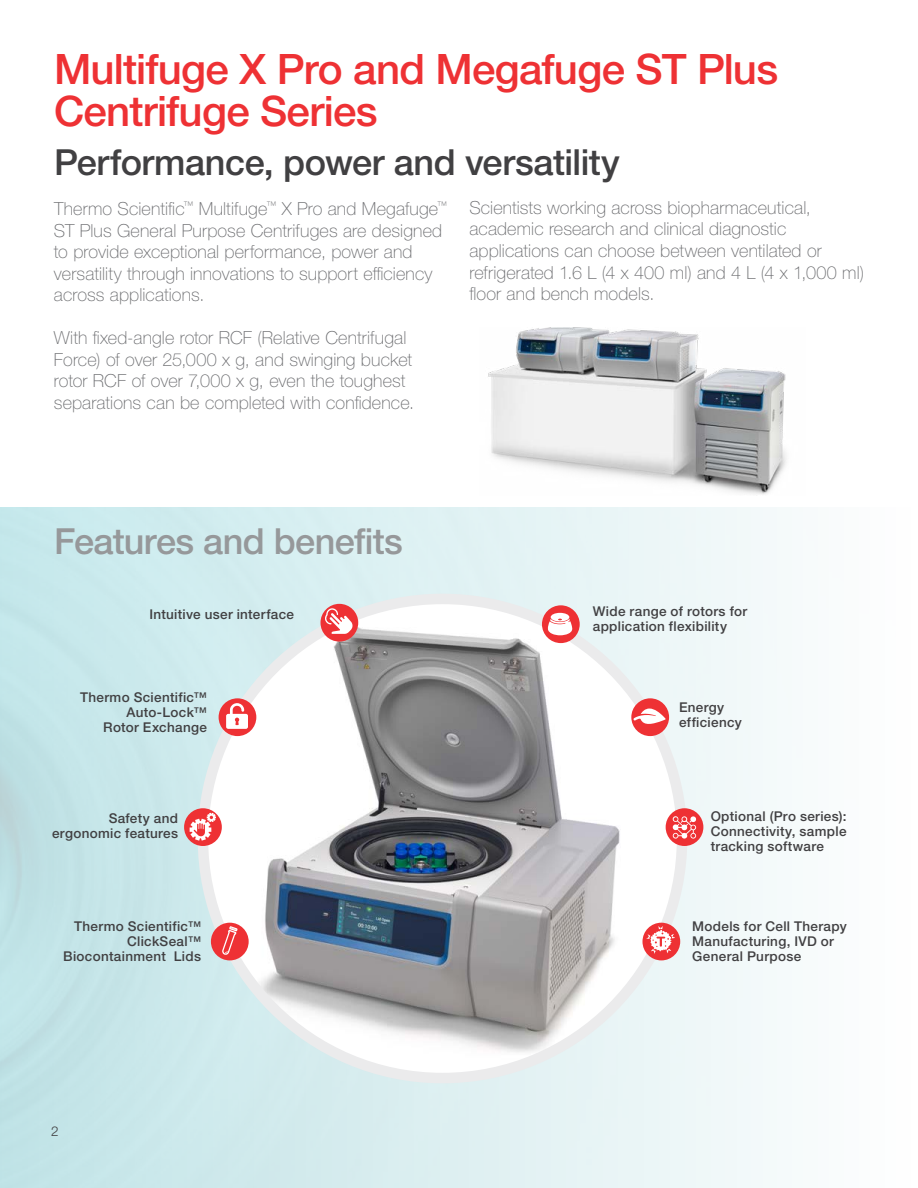
<style>
.page{position:relative;width:918px;height:1188px;background:#fff}
.page>*{position:absolute;margin:0;border:0;box-sizing:border-box;transform-origin:0 0}
.t1{font:500 42px/42px "Helvetica Neue LTW1 G";letter-spacing:-.02em;color:#ee3134}
.t2{font:500 36px "Helvetica Neue LTW1 G";letter-spacing:-.01em;color:#414042}
.t3{font:500 36px "Helvetica Neue LTW1 G";letter-spacing:-.015em;color:#96989a}
.t4{font:100 18px/21.6px "Helvetica Neue LTW1 G";letter-spacing:.005em;color:#696a6d}
.t5{font:500 13.5px/15px "Helvetica Neue LTW1 G";letter-spacing:.025em;color:#414042}
.t6{font:300 13.5px "Helvetica Neue LTW1 G";color:#414042}
</style>
<div class="page">
<img style="left:0;top:507px;width:777px;height:681px">
<img style="left:203px;top:609px;width:479px;height:463px">
<img style="left:488px;top:327px;width:299px;height:168px">
<div style="left:542px;top:605px;width:38px;height:38px;background:#ee3134;border-radius:50%"></div>
<svg style="left:548px;top:613px;width:24px;height:22px"></svg>
<div style="left:320px;top:604px;width:38px;height:38px;background:#ee3134;border-radius:50%"></div>
<svg style="left:325px;top:608px;width:27px;height:26px"></svg>
<div style="left:219px;top:698px;width:37px;height:38px;background:#ee3134;border-radius:50%"></div>
<svg style="left:226px;top:703px;width:22px;height:26px"></svg>
<div style="left:184px;top:808px;width:38px;height:38px;background:#ee3134;border-radius:50%"></div>
<svg style="left:190px;top:813px;width:26px;height:28px"></svg>
<div style="left:211px;top:923px;width:38px;height:37px;background:#ee3134;border-radius:50%"></div>
<svg style="left:222px;top:926px;width:16px;height:29px"></svg>
<div style="left:631px;top:698px;width:38px;height:38px;background:#ee3134;border-radius:50%"></div>
<svg style="left:633px;top:708px;width:33px;height:18px"></svg>
<div style="left:666px;top:808px;width:37px;height:38px;background:#ee3134;border-radius:50%"></div>
<svg style="left:673px;top:816px;width:23px;height:23px"></svg>
<div style="left:642px;top:923px;width:38px;height:37px;background:#ee3134;border-radius:50%"></div>
<svg style="left:647px;top:926px;width:28px;height:28px"></svg>
<h1 class="t1" style="left:54px;top:48px;width:726px">Multifuge X Pro and Megafuge ST Plus<br>Centrifuge Series</h1>
<h2 class="t2" style="left:54px;top:141px;width:567px">Performance, power and versatility</h2>
<p class="t4" style="left:54px;top:198px;width:395px">Thermo Scientific<sup>™</sup> Multifuge<sup>™</sup> X Pro and Megafuge<sup>™ </sup>ST Plus General Purpose Centrifuges are designed to provide exceptional performance, power and versatility through innovations to support efficiency across applications.</p>
<p class="t4" style="left:54px;top:327px;width:362px">With fixed-angle rotor RCF (Relative Centrifugal Force) of over 25,000 x g, and swinging bucket rotor RCF of over 7,000 x g, even the toughest separations can be completed with confidence.</p>
<p class="t4" style="left:469px;top:197px;width:396px">Scientists working across biopharmaceutical, academic research and clinical diagnostic applications can choose between ventilated or refrigerated 1.6 L (4 x 400 ml) and 4 L (4 x 1,000 ml) floor and bench models.</p>
<h2 class="t3" style="left:54px;top:520px;width:350px">Features and benefits</h2>
<p class="t5" style="left:149px;top:606px;width:146px">Intuitive user interface</p>
<p class="t5" style="left:80px;top:690px;width:128px;text-align:right">Thermo Scientific™<br>Auto-Lock™<br>Rotor Exchange</p>
<p class="t5" style="left:52px;top:811px;width:128px;text-align:right">Safety and ergonomic features</p>
<p class="t5" style="left:63px;top:918px;width:139px;text-align:right">Thermo Scientific™<br>ClickSeal™<br>Biocontainment Lids</p>
<p class="t5" style="left:593px;top:604px;width:156px">Wide range of rotors for application flexibility</p>
<p class="t5" style="left:679px;top:700px;width:64px">Energy efficiency</p>
<p class="t5" style="left:711px;top:808px;width:137px;text-align:justify">Optional (Pro series):<br>Connectivity, sample tracking software</p>
<p class="t5" style="left:692px;top:919px;width:156px">Models for Cell Therapy<br>Manufacturing, IVD or<br>General Purpose</p>
<p class="t6" style="left:51px;top:1123px;width:9px">2</p>
</div>
